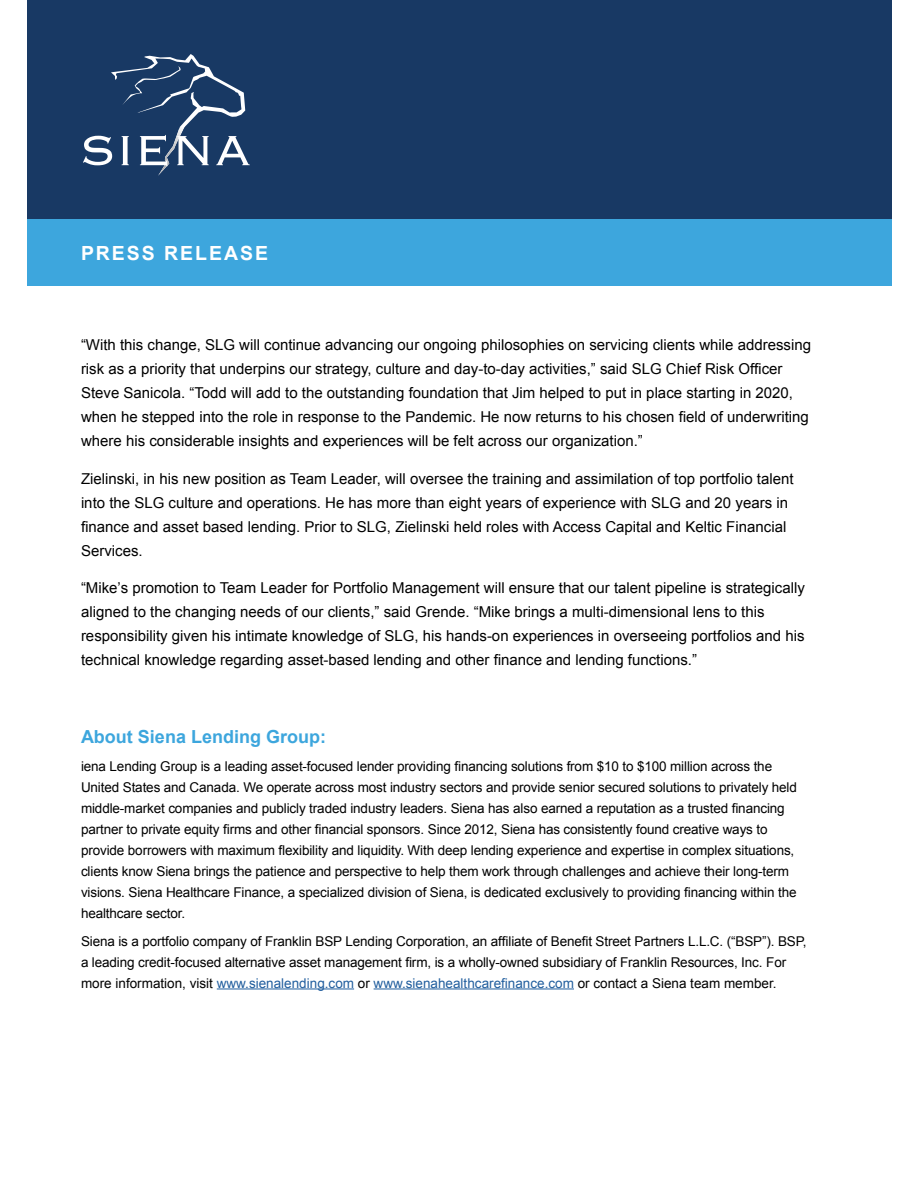
<style>
.page{position:relative;width:918px;height:1188px;background:#fff}
.page>*{position:absolute;margin:0;border:0;box-sizing:border-box;transform-origin:0 0}
.t1{font:700 19.5px "Arial";letter-spacing:.1em;color:#fff}
.t2{font:700 18px "Arial";color:#3da6dd}
.t3{font:15px/24px "Arial";color:#000}
.t4{font:13.5px/21px "Arial";letter-spacing:-.01em;color:#000}
.s1{color:#215e9e}
</style>
<div class="page">
<div style="left:27px;top:0;width:864px;height:220px;background:#183964"></div>
<svg style="left:83px;top:54px;width:167px;height:122px"></svg>
<div style="left:27px;top:220px;width:864px;height:66px;background:#3da6dd"></div>
<hr style="left:217px;top:988px;width:137px;height:1px;background:#215e9e">
<hr style="left:374px;top:988px;width:200px;height:1px;background:#215e9e">
<h1 class="t1" style="left:81px;top:246px;width:189px">PRESS RELEASE</h1>
<p class="t3" style="left:81px;top:333px;width:732px">“With this change, SLG will continue advancing our ongoing philosophies on servicing clients while addressing risk as a priority that underpins our strategy, culture and day-to-day activities,” said SLG Chief Risk Officer Steve Sanicola. “Todd will add to the outstanding foundation that Jim helped to put in place starting in 2020, when he stepped into the role in response to the Pandemic. He now returns to his chosen field of underwriting where his considerable insights and experiences will be felt across our organization.”</p>
<p class="t3" style="left:81px;top:466px;width:714px">Zielinski, in his new position as Team Leader, will oversee the training and assimilation of top portfolio talent into the SLG culture and operations. He has more than eight years of experience with SLG and 20 years in finance and asset based lending. Prior to SLG, Zielinski held roles with Access Capital and Keltic Financial Services.</p>
<p class="t3" style="left:81px;top:576px;width:725px">“Mike’s promotion to Team Leader for Portfolio Management will ensure that our talent pipeline is strategically aligned to the changing needs of our clients,” said Grende. “Mike brings a multi-dimensional lens to this responsibility given his intimate knowledge of SLG, his hands-on experiences in overseeing portfolios and his technical knowledge regarding asset-based lending and other finance and lending functions.”</p>
<p class="t2" style="left:81px;top:730px;width:247px">About Siena Lending Group:</p>
<p class="t4" style="left:81px;top:756px;width:718px">iena Lending Group is a leading asset-focused lender providing financing solutions from $10 to $100 million across the United States and Canada. We operate across most industry sectors and provide senior secured solutions to privately held middle-market companies and publicly traded industry leaders. Siena has also earned a reputation as a trusted financing partner to private equity firms and other financial sponsors. Since 2012, Siena has consistently found creative ways to provide borrowers with maximum flexibility and liquidity. With deep lending experience and expertise in complex situations, clients know Siena brings the patience and perspective to help them work through challenges and achieve their long-term visions. Siena Healthcare Finance, a specialized division of Siena, is dedicated exclusively to providing financing within the healthcare sector.</p>
<p class="t4" style="left:81px;top:930px;width:727px">Siena is a portfolio company of Franklin BSP Lending Corporation, an affiliate of Benefit Street Partners L.L.C. (“BSP”). BSP, a leading credit-focused alternative asset management firm, is a wholly-owned subsidiary of Franklin Resources, Inc. For more information, visit <span class="s1">www.sienalending.com</span> or <span class="s1">www.sienahealthcarefinance.com</span> or contact a Siena team member.</p>
</div>
